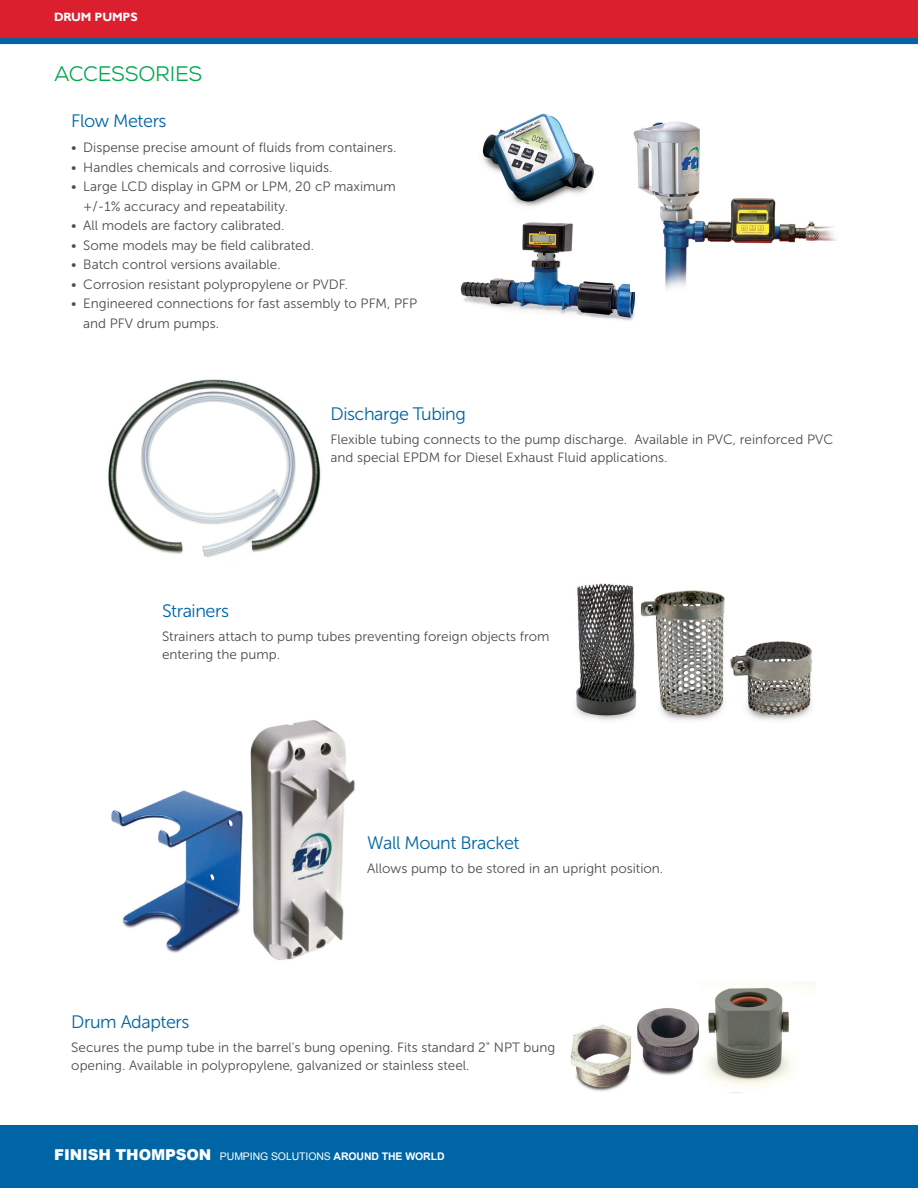
<style>
.page{position:relative;width:918px;height:1188px;background:#fff}
.page>*{position:absolute;margin:0;border:0;box-sizing:border-box;transform-origin:0 0}
.Quotes{font:21px "Nexa";letter-spacing:-.01em;color:#00a94e}
.t1{font:18px "Museo Sans 300";letter-spacing:-.025em;color:#0065a4}
.t2{font:13.5px/18px "Museo Sans 300";color:#4b4c4d}
.t3{font:700 12px "Gill Sans";letter-spacing:-.01em;color:#fff}
.t4{font:10.5px "Arial";letter-spacing:-.01em;color:#fff}
.s1{font-weight:900;font-size:15px}
.s2{font-weight:700}
</style>
<div class="page">
<div style="left:0;top:0;width:918px;height:38px;background:#dc1f2f"></div>
<div style="left:0;top:1125px;width:918px;height:63px;background:#0065a4"></div>
<div style="left:0;top:38px;width:918px;height:6px;background:#0065a4"></div>
<img style="left:460px;top:222px;width:175px;height:99px">
<img style="left:482px;top:113px;width:112px;height:94px">
<img style="left:631px;top:122px;width:205px;height:170px">
<img style="left:108px;top:379px;width:213px;height:179px">
<img style="left:576px;top:583px;width:236px;height:137px">
<img style="left:111px;top:790px;width:132px;height:163px">
<img style="left:250px;top:720px;width:105px;height:240px">
<img style="left:570px;top:1008px;width:172px;height:85px">
<img style="left:700px;top:982px;width:115px;height:110px">
<p class="t3" style="left:54px;top:10px;width:85px">DRUM PUMPS</p>
<p class="Quotes" style="left:54px;top:60px;width:150px">ACCESSORIES</p>
<p class="t1" style="left:71px;top:111px;width:97px">Flow Meters</p>
<p class="t2" style="left:71px;top:139px;width:327px">• Dispense precise amount of fluids from containers.</p>
<p class="t2" style="left:71px;top:158px;width:263px">• Handles chemicals and corrosive liquids.</p>
<p class="t2" style="left:83px;top:177px;width:314px;line-height:19.5px;text-indent:-12px">• Large LCD display in GPM or LPM, 20 cP maximum +/-1% accuracy and repeatability.</p>
<p class="t2" style="left:71px;top:217px;width:215px">• All models are factory calibrated.</p>
<p class="t2" style="left:71px;top:236px;width:244px">• Some models may be field calibrated.</p>
<p class="t2" style="left:71px;top:256px;width:211px">• Batch control versions available.</p>
<p class="t2" style="left:71px;top:275px;width:278px">• Corrosion resistant polypropylene or PVDF.</p>
<p class="t2" style="left:71px;top:295px;width:347px">• Engineered connections for fast assembly to PFM, PFP</p>
<p class="t2" style="left:83px;top:314px;width:137px">and PFV drum pumps.</p>
<p class="t1" style="left:330px;top:404px;width:137px">Discharge Tubing</p>
<p class="t2" style="left:330px;top:430px;width:504px">Flexible tubing connects to the pump discharge. Available in PVC, reinforced PVC and special EPDM for Diesel Exhaust Fluid applications.</p>
<p class="t1" style="left:162px;top:601px;width:69px">Strainers</p>
<p class="t2" style="left:162px;top:628px;width:389px">Strainers attach to pump tubes preventing foreign objects from entering the pump.</p>
<p class="t1" style="left:367px;top:833px;width:154px">Wall Mount Bracket</p>
<p class="t2" style="left:367px;top:859px;width:298px">Allows pump to be stored in an upright position.</p>
<p class="t1" style="left:71px;top:1012px;width:120px">Drum Adapters</p>
<p class="t2" style="left:71px;top:1038px;width:486px">Secures the pump tube in the barrel's bung opening. Fits standard 2" NPT bung opening. Available in polypropylene, galvanized or stainless steel.</p>
<p class="t4" style="left:54px;top:1150px;width:392px"><span class="s1">FINISH THOMPSON</span> PUMPING SOLUTIONS <span class="s2">AROUND THE WORLD</span></p>
</div>
